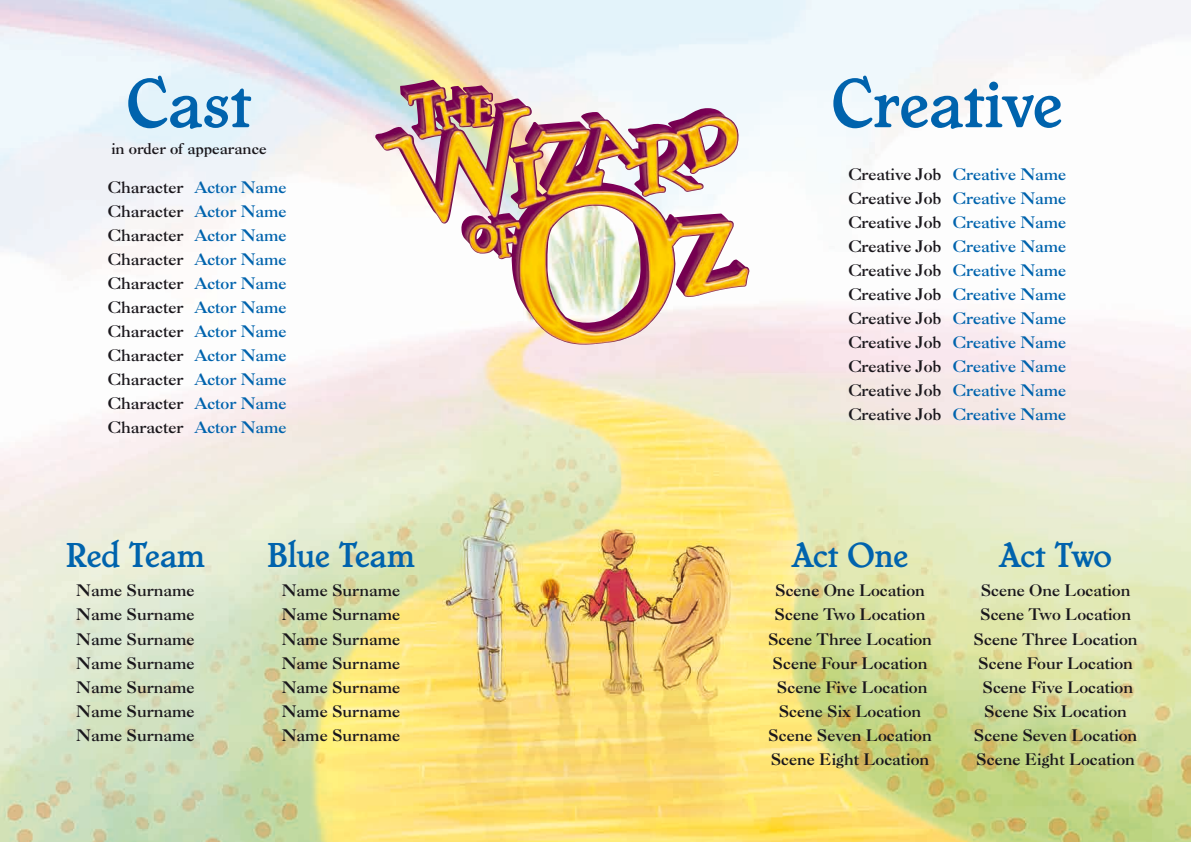
<style>
.page{position:relative;width:1191px;height:842px;background:#fff}
.page>*{position:absolute;margin:0;border:0;box-sizing:border-box;transform-origin:0 0}
.t1{font:72px "Chesterfield D";color:#0063ad}
.t2{font:36px "Chesterfield D";color:#0063ad}
.t3{font:700 16px/24px "Caslon BT";color:#1a171c;text-align:justify}
.t4{font:700 16px/24px "Caslon BT";color:#0063ad;text-align:justify}
.t5{font:700 15px "Caslon BT";color:#1a171c}
.s1{color:#0063ad}
.s2{color:#1a171c}
</style>
<div class="page">
<img style="left:0;top:0;width:1191px;height:842px">
<img style="left:375px;top:80px;width:375px;height:266px">
<h1 class="t1" style="left:126px;top:61px;width:127px">Cast</h1>
<p class="t5" style="left:111px;top:140px;width:157px">in order of appearance</p>
<p class="t3" style="left:108px;top:175px;width:180px">Character <span class="s1">Actor Name </span>Character <span class="s1">Actor Name </span>Character <span class="s1">Actor Name </span>Character <span class="s1">Actor Name </span>Character <span class="s1">Actor Name </span>Character <span class="s1">Actor Name </span>Character <span class="s1">Actor Name </span>Character <span class="s1">Actor Name </span>Character <span class="s1">Actor Name </span>Character <span class="s1">Actor Name </span>Character <span class="s1">Actor Name</span></p>
<h2 class="t2" style="left:66px;top:534px;width:141px">Red Team</h2>
<p class="t3" style="left:76px;top:579px;width:120px">Name Surname Name Surname Name Surname Name Surname Name Surname Name Surname Name Surname</p>
<h2 class="t2" style="left:267px;top:534px;width:149px">Blue Team</h2>
<p class="t3" style="left:282px;top:579px;width:120px">Name Surname Name Surname Name Surname Name Surname Name Surname Name Surname Name Surname</p>
<h1 class="t1" style="left:831px;top:61px;width:232px">Creative</h1>
<p class="t4" style="left:848px;top:162px;width:219px"><span class="s2">Creative Job</span> Creative Name <span class="s2">Creative Job</span> Creative Name <span class="s2">Creative Job</span> Creative Name <span class="s2">Creative Job</span> Creative Name <span class="s2">Creative Job</span> Creative Name <span class="s2">Creative Job</span> Creative Name <span class="s2">Creative Job</span> Creative Name <span class="s2">Creative Job</span> Creative Name <span class="s2">Creative Job</span> Creative Name <span class="s2">Creative Job</span> Creative Name <span class="s2">Creative Job</span> Creative Name</p>
<h2 class="t2" style="left:791px;top:534px;width:118px">Act One</h2>
<p class="t3" style="left:768px;top:579px;width:165px;text-align:center">Scene One Location<br>Scene Two Location<br>Scene Three Location<br>Scene Four Location<br>Scene Five Location<br>Scene Six Location<br>Scene Seven Location<br>Scene Eight Location</p>
<h2 class="t2" style="left:999px;top:534px;width:115px">Act Two</h2>
<p class="t3" style="left:973px;top:579px;width:165px;text-align:center">Scene One Location<br>Scene Two Location<br>Scene Three Location<br>Scene Four Location<br>Scene Five Location<br>Scene Six Location<br>Scene Seven Location<br>Scene Eight Location</p>
</div>
